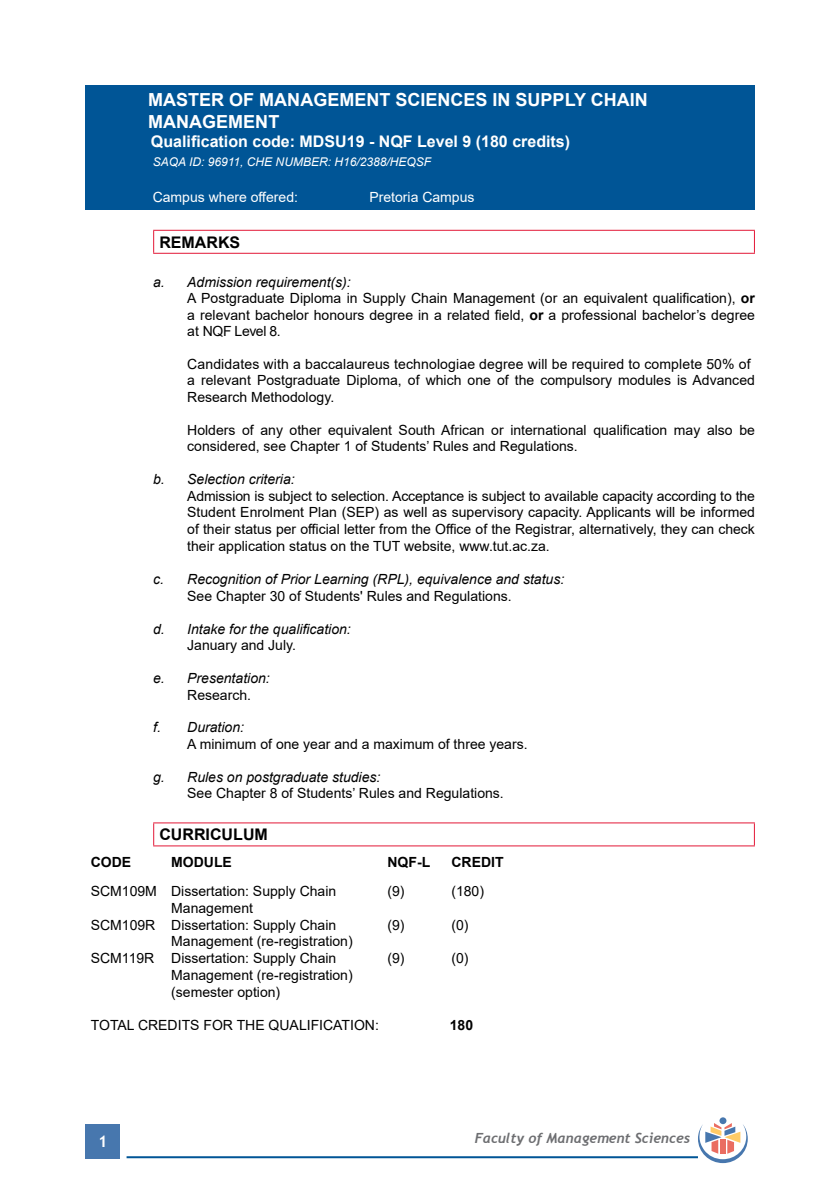
<style>
.page{position:relative;width:840px;height:1191px;background:#fff}
.page>*{position:absolute;margin:0;border:0;box-sizing:border-box;transform-origin:0 0}
.t1{font:700 18px/21.6px "Arial";color:#fff}
.t2{font:700 16px "Arial";color:#fff}
.t3{font:700 16px "Arial";color:#000}
.t4{font:700 16px "Trebuchet MS";color:#fff}
.t5{font:14px/16.4px "Arial";color:#000}
.t6{font:italic 14px "Arial";color:#000}
.t7{font:14px "Arial";color:#fff}
.t8{font:italic 700 14px "Trebuchet";color:#6d6e71}
.t9{font:700 14px "Arial";color:#000}
.t10{font:italic 12px "Arial";color:#fff}
.s1{font-style:italic}
.s2{font-weight:700}
</style>
<div class="page">
<div style="left:86px;top:1124px;width:34px;height:34px;background:#4777ae"></div>
<hr style="left:126px;top:1156px;width:571px;height:2px;background:#005596">
<div style="left:719px;top:1117px;width:7px;height:7px;background:#4777ae;border-radius:50%"></div>
<svg style="left:697px;top:1123px;width:50px;height:40px"></svg>
<div style="left:85px;top:85px;width:669px;height:125px;background:#005596"></div>
<hr style="left:153px;top:230px;width:601px;height:1px;background:#e31837">
<svg style="left:153px;top:231px;width:1px;height:22px"></svg>
<svg style="left:753px;top:231px;width:1px;height:22px"></svg>
<hr style="left:153px;top:253px;width:601px;height:1px;background:#e31837">
<hr style="left:153px;top:822px;width:601px;height:1px;background:#e31837">
<svg style="left:153px;top:823px;width:1px;height:22px"></svg>
<svg style="left:753px;top:823px;width:1px;height:22px"></svg>
<hr style="left:153px;top:845px;width:601px;height:1px;background:#e31837">
<p class="t1" style="left:148px;top:89px;width:501px">MASTER OF MANAGEMENT SCIENCES IN SUPPLY CHAIN<br>MANAGEMENT</p>
<p class="t2" style="left:151px;top:130px;width:420px">Qualification code: MDSU19 - NQF Level 9 (180 credits)</p>
<p class="t10" style="left:153px;top:154px;width:280px">SAQA ID: 96911, CHE NUMBER: H16/2388/HEQSF</p>
<p class="t7" style="left:153px;top:187px;width:147px">Campus where offered:</p>
<p class="t7" style="left:369px;top:187px;width:107px">Pretoria Campus</p>
<p class="t3" style="left:159px;top:231px;width:82px">REMARKS</p>
<p class="t5" style="left:187px;top:274px;width:569px;text-indent:-34px"><span class="s1">a. Admission requirement(s):<br></span>A Postgraduate Diploma in Supply Chain Management (or an equivalent qualification), <span class="s2">or </span>a relevant bachelor honours degree in a related field, <span class="s2">or</span> a professional bachelor’s degree at NQF Level 8.</p>
<p class="t5" style="left:187px;top:356px;width:569px">Candidates with a baccalaureus technologiae degree will be required to complete 50% of a relevant Postgraduate Diploma, of which one of the compulsory modules is Advanced<br>Research Methodology.</p>
<p class="t5" style="left:187px;top:421px;width:569px">Holders of any other equivalent South African or international qualification may also be considered, see Chapter 1 of Students’ Rules and Regulations.</p>
<p class="t6" style="left:153px;top:470px;width:143px">b. Selection criteria:</p>
<p class="t5" style="left:187px;top:487px;width:569px;text-align:justify">Admission is subject to selection. Acceptance is subject to available capacity according to the Student Enrolment Plan (SEP) as well as supervisory capacity. Applicants will be informed of their status per official letter from the Office of the Registrar, alternatively, they can check their application status on the TUT website, www.tut.ac.za.</p>
<p class="t6" style="left:153px;top:570px;width:412px">c. Recognition of Prior Learning (RPL), equivalence and status:</p>
<p class="t5" style="left:187px;top:588px;width:326px">See Chapter 30 of Students' Rules and Regulations.</p>
<p class="t6" style="left:153px;top:620px;width:199px">d. Intake for the qualification:</p>
<p class="t5" style="left:187px;top:637px;width:110px">January and July.</p>
<p class="t6" style="left:153px;top:669px;width:118px">e. Presentation:</p>
<p class="t5" style="left:187px;top:686px;width:65px">Research.</p>
<p class="t6" style="left:153px;top:718px;width:92px">f. Duration:</p>
<p class="t5" style="left:187px;top:735px;width:342px">A minimum of one year and a maximum of three years.</p>
<p class="t6" style="left:153px;top:767px;width:229px">g. Rules on postgraduate studies:</p>
<p class="t5" style="left:187px;top:785px;width:318px">See Chapter 8 of Students’ Rules and Regulations.</p>
<p class="t3" style="left:159px;top:823px;width:110px">CURRICULUM</p>
<p class="t9" style="left:91px;top:852px;width:42px">CODE</p>
<p class="t9" style="left:171px;top:852px;width:62px">MODULE</p>
<p class="t9" style="left:387px;top:852px;width:44px">NQF-L</p>
<p class="t9" style="left:451px;top:852px;width:54px">CREDIT</p>
<p class="t5" style="left:91px;top:882px;width:247px">SCM109M Dissertation: Supply Chain</p>
<p class="t5" style="left:387px;top:882px;width:19px">(9)</p>
<p class="t5" style="left:451px;top:882px;width:34px">(180)</p>
<p class="t5" style="left:91px;top:899px;width:247px;text-align:center">Management<br>SCM109R Dissertation: Supply Chain</p>
<p class="t5" style="left:387px;top:916px;width:19px">(9)</p>
<p class="t5" style="left:451px;top:916px;width:19px">(0)</p>
<p class="t5" style="left:91px;top:933px;width:263px;text-indent:80px">Management (re-registration)<br>SCM119R Dissertation: Supply Chain</p>
<p class="t5" style="left:387px;top:950px;width:19px">(9)</p>
<p class="t5" style="left:451px;top:950px;width:19px">(0)</p>
<p class="t5" style="left:171px;top:966px;width:183px">Management (re-registration) (semester option)</p>
<p class="t5" style="left:91px;top:1017px;width:289px">TOTAL CREDITS FOR THE QUALIFICATION:</p>
<p class="t9" style="left:449px;top:1015px;width:25px">180</p>
<p class="t4" style="left:98px;top:1131px;width:11px">1</p>
<p class="t8" style="left:474px;top:1129px;width:217px">Faculty of Management Sciences</p>
</div>
